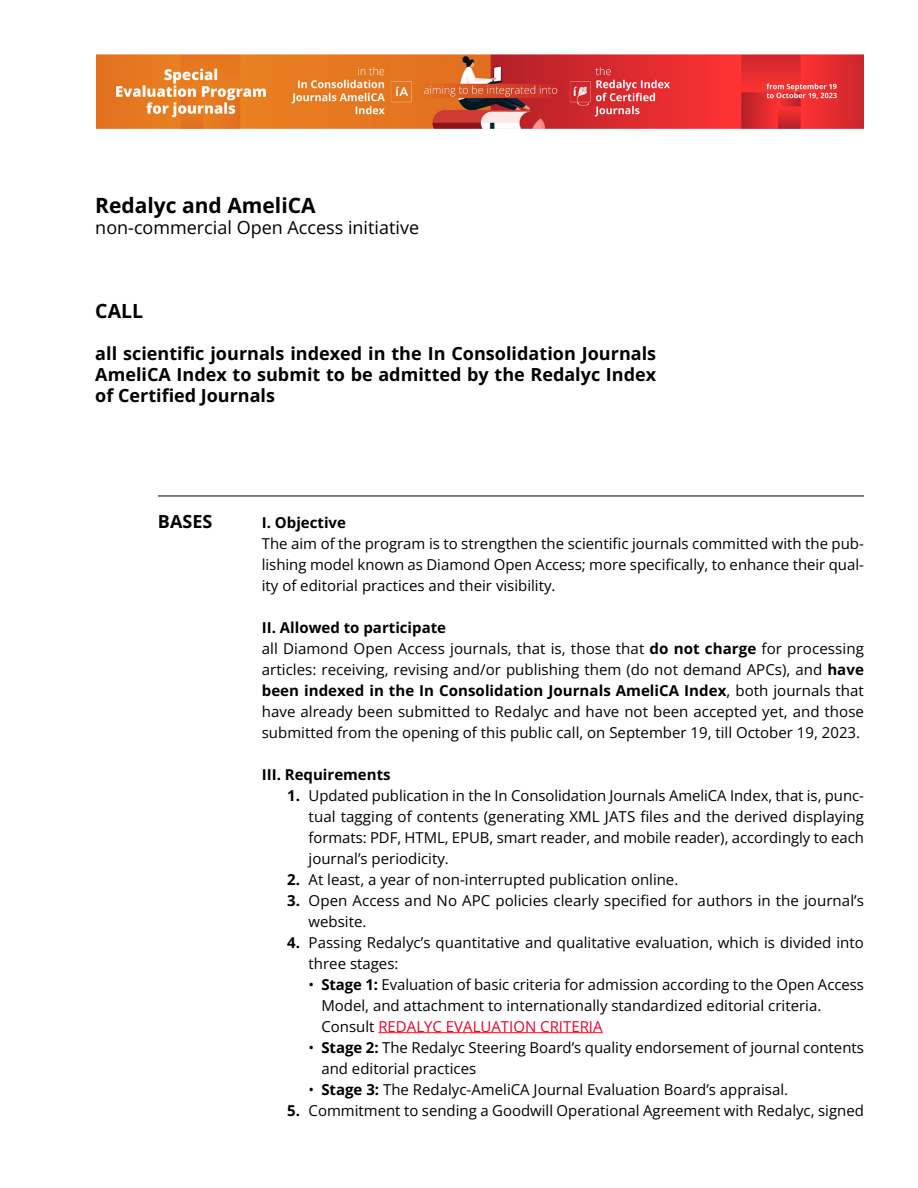
<style>
.page{position:relative;width:918px;height:1188px;background:#fff}
.page>*{position:absolute;margin:0;border:0;box-sizing:border-box;transform-origin:0 0}
.t1{font:700 21px "Open Sans";color:#000}
.t2{font:700 19.5px "Open Sans";color:#000}
.Estilo_libre_1{font:700 18px/21px "Open Sans";color:#000;text-align:justify}
.t3{font:18px "Open Sans";color:#000}
.t4{font:15px/21px "Open Sans";color:#000}
.t5{font:700 15px "Open Sans";color:#000}
.t6{font:15px "Open Sans";color:#ea0029}
.s1{font-weight:700}
.s2{color:#000}
</style>
<div class="page">
<hr style="left:378px;top:1032px;width:225px;height:1px;background:#f00">
<img style="left:97px;top:54px;width:767px;height:74px">
<hr style="left:158px;top:496px;width:706px;height:1px;background:#000">
<p class="t1" style="left:95px;top:191px;width:222px">Redalyc and AmeliCA</p>
<p class="t3" style="left:95px;top:215px;width:325px">non-commercial Open Access initiative</p>
<p class="t2" style="left:95px;top:297px;width:49px">CALL</p>
<p class="Estilo_libre_1" style="left:95px;top:343px;width:562px">all scientific journals indexed in the In Consolidation Journals AmeliCA Index to submit to be admitted by the Redalyc Index of Certified Journals</p>
<p class="Estilo_libre_1" style="left:158px;top:511px;width:56px">BASES</p>
<p class="t5" style="left:262px;top:512px;width:86px">I. Objective</p>
<p class="t4" style="left:262px;top:533px;width:604px;text-align:justify">The aim of the program is to strengthen the scientific journals committed with the pub&shy;lishing model known as Diamond Open Access; more specifically, to enhance their qual&shy;ity of editorial practices and their visibility.</p>
<p class="t5" style="left:262px;top:617px;width:186px">II. Allowed to participate</p>
<p class="t4" style="left:262px;top:638px;width:604px;text-align:justify">all Diamond Open Access journals, that is, those that <span class="s1">do not charge</span> for processing articles: receiving, revising and/or publishing them (do not demand APCs), and <span class="s1">have been indexed in the In Consolidation Journals AmeliCA Index</span>, both journals that have already been submitted to Redalyc and have not been accepted yet, and those submitted from the opening of this public call, on September 19, till October 19, 2023.</p>
<p class="t5" style="left:262px;top:764px;width:130px">III. Requirements</p>
<p class="t4" style="left:309px;top:785px;width:557px;text-align:justify;text-indent:-21px"><span class="s1">1.</span> Updated publication in the In Consolidation Journals AmeliCA Index, that is, punc&shy;tual tagging of contents (generating XML JATS files and the derived displaying formats: PDF, HTML, EPUB, smart reader, and mobile reader), accordingly to each journal’s periodicity.</p>
<p class="t4" style="left:287px;top:869px;width:393px"><span class="s1">2.</span> At least, a year of non-interrupted publication online.</p>
<p class="t4" style="left:309px;top:890px;width:557px;text-indent:-21px"><span class="s1">3.</span> Open Access and No APC policies clearly specified for authors in the journal’s website.</p>
<p class="t4" style="left:309px;top:932px;width:557px;text-indent:-21px"><span class="s1">4.</span> Passing Redalyc’s quantitative and qualitative evaluation, which is divided into three stages:</p>
<p class="t4" style="left:321px;top:974px;width:544px;text-indent:-13px">• <span class="s1">Stage 1:</span> Evaluation of basic criteria for admission according to the Open Access<br>Model, and attachment to internationally standardized editorial criteria.</p>
<p class="t6" style="left:321px;top:1016px;width:283px"><span class="s2">Consult</span> REDALYC EVALUATION CRITERIA</p>
<p class="t4" style="left:321px;top:1037px;width:544px;text-indent:-13px">• <span class="s1">Stage 2:</span> The Redalyc Steering Board’s quality endorsement of journal contents and editorial practices</p>
<p class="t4" style="left:309px;top:1079px;width:481px">• <span class="s1">Stage 3:</span> The Redalyc-AmeliCA Journal Evaluation Board’s appraisal.</p>
<p class="t4" style="left:287px;top:1100px;width:578px"><span class="s1">5.</span> Commitment to sending a Goodwill Operational Agreement with Redalyc, signed</p>
</div>
